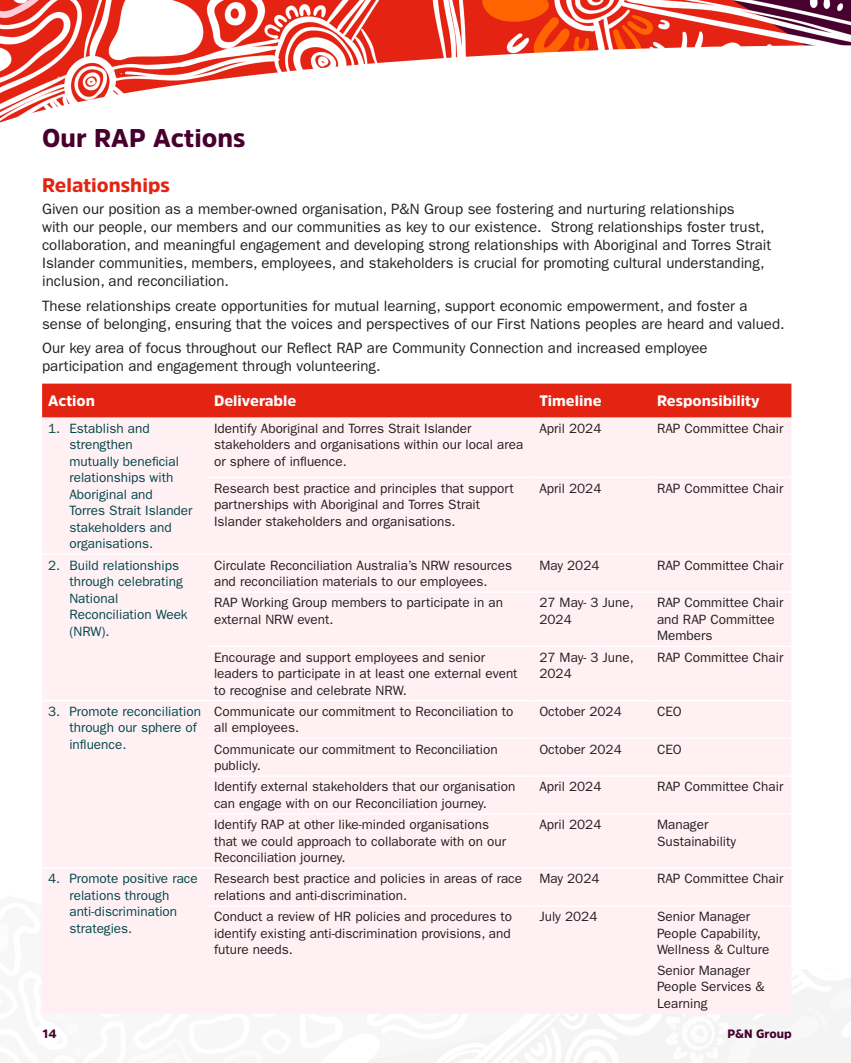
<style>
.page{position:relative;width:851px;height:1063px;background:#fff}
.page>*{position:absolute;margin:0;border:0;box-sizing:border-box;transform-origin:0 0}
.Section_Heading_1{font:900 25.5px "Amsi Pro";color:#47002e}
.Section_Header_2{font:900 19.5px "Amsi Pro";color:#e32412}
.t1{font:15px/18px "ITC Franklin Gothic Std";color:#231f20}
.Tables_Header{font:900 15px "Amsi Pro";color:#fff}
.Tables{font:13.5px/16.5px "ITC Franklin Gothic Std";color:#231f20}
.t2{font:13.5px/16.5px "ITC Franklin Gothic Std";color:#00474a}
.t3{font:900 12px "Amsi Pro";color:#47002e}
</style>
<div class="page">
<img style="left:0;top:0;width:850px;height:45px">
<svg style="left:0;top:45px;width:850px;height:78px"></svg>
<div style="left:42px;top:384px;width:749px;height:34px;background:#e32412"></div>
<div style="left:42px;top:418px;width:749px;height:596px;background:#fff0f4"></div>
<hr style="left:208px;top:477px;width:325px;height:1px;background:#fff">
<hr style="left:533px;top:477px;width:118px;height:1px;background:#fff">
<hr style="left:651px;top:477px;width:140px;height:1px;background:#fff">
<hr style="left:42px;top:554px;width:166px;height:1px;background:#fff">
<hr style="left:208px;top:554px;width:325px;height:1px;background:#fff">
<hr style="left:533px;top:554px;width:118px;height:1px;background:#fff">
<hr style="left:651px;top:554px;width:140px;height:1px;background:#fff">
<hr style="left:208px;top:591px;width:325px;height:2px;background:#fff">
<hr style="left:533px;top:591px;width:118px;height:2px;background:#fff">
<hr style="left:651px;top:591px;width:140px;height:2px;background:#fff">
<hr style="left:208px;top:646px;width:325px;height:1px;background:#fff">
<hr style="left:533px;top:646px;width:118px;height:1px;background:#fff">
<hr style="left:651px;top:646px;width:140px;height:1px;background:#fff">
<hr style="left:42px;top:700px;width:166px;height:1px;background:#fff">
<hr style="left:208px;top:700px;width:325px;height:1px;background:#fff">
<hr style="left:533px;top:700px;width:118px;height:1px;background:#fff">
<hr style="left:651px;top:700px;width:140px;height:1px;background:#fff">
<hr style="left:208px;top:738px;width:325px;height:1px;background:#fff">
<hr style="left:533px;top:738px;width:118px;height:1px;background:#fff">
<hr style="left:651px;top:738px;width:140px;height:1px;background:#fff">
<hr style="left:208px;top:775px;width:325px;height:2px;background:#fff">
<hr style="left:533px;top:775px;width:118px;height:2px;background:#fff">
<hr style="left:651px;top:775px;width:140px;height:2px;background:#fff">
<hr style="left:42px;top:867px;width:166px;height:2px;background:#fff">
<hr style="left:208px;top:813px;width:325px;height:2px;background:#fff">
<hr style="left:533px;top:813px;width:118px;height:2px;background:#fff">
<hr style="left:651px;top:813px;width:140px;height:2px;background:#fff">
<hr style="left:208px;top:867px;width:325px;height:2px;background:#fff">
<hr style="left:533px;top:867px;width:118px;height:2px;background:#fff">
<hr style="left:651px;top:867px;width:140px;height:2px;background:#fff">
<hr style="left:208px;top:905px;width:325px;height:2px;background:#fff">
<hr style="left:533px;top:905px;width:118px;height:2px;background:#fff">
<hr style="left:651px;top:905px;width:140px;height:2px;background:#fff">
<p class="Section_Heading_1" style="left:42px;top:120px;width:205px">Our RAP Actions</p>
<p class="Section_Header_2" style="left:42px;top:172px;width:129px">Relationships</p>
<p class="t1" style="left:42px;top:200px;width:730px">Given our position as a member-owned organisation, P&amp;N Group see fostering and nurturing relationships<br>with our people, our members and our communities as key to our existence. Strong relationships foster trust, collaboration, and meaningful engagement and developing strong relationships with Aboriginal and Torres Strait Islander communities, members, employees, and stakeholders is crucial for promoting cultural understanding, inclusion, and reconciliation.</p>
<p class="t1" style="left:42px;top:297px;width:744px">These relationships create opportunities for mutual learning, support economic empowerment, and foster a sense of belonging, ensuring that the voices and perspectives of our First Nations peoples are heard and valued.</p>
<p class="t1" style="left:42px;top:339px;width:667px">Our key area of focus throughout our Reflect RAP are Community Connection and increased employee participation and engagement through volunteering.</p>
<p class="Tables_Header" style="left:48px;top:391px;width:48px">Action</p>
<p class="Tables_Header" style="left:214px;top:391px;width:84px">Deliverable</p>
<p class="Tables_Header" style="left:539px;top:391px;width:64px">Timeline</p>
<p class="Tables_Header" style="left:657px;top:391px;width:104px">Responsibility</p>
<p class="t2" style="left:69px;top:420px;width:125px;text-indent:-21px">1. Establish and strengthen<br>mutually beneficial relationships with<br>Aboriginal and<br>Torres Strait Islander stakeholders and organisations.</p>
<p class="Tables" style="left:214px;top:420px;width:311px">Identify Aboriginal and Torres Strait Islander stakeholders and organisations within our local area or sphere of influence.</p>
<p class="Tables" style="left:539px;top:420px;width:64px">April 2024</p>
<p class="Tables" style="left:657px;top:420px;width:128px">RAP Committee Chair</p>
<p class="Tables" style="left:214px;top:480px;width:301px">Research best practice and principles that support partnerships with Aboriginal and Torres Strait<br>Islander stakeholders and organisations.</p>
<p class="Tables" style="left:539px;top:480px;width:64px">April 2024</p>
<p class="Tables" style="left:657px;top:480px;width:128px">RAP Committee Chair</p>
<p class="t2" style="left:69px;top:557px;width:120px;text-indent:-21px">2. Build relationships through celebrating<br>National<br>Reconciliation Week (NRW).</p>
<p class="Tables" style="left:214px;top:557px;width:299px">Circulate Reconciliation Australia’s NRW resources and reconciliation materials to our employees.</p>
<p class="Tables" style="left:539px;top:557px;width:62px">May 2024</p>
<p class="Tables" style="left:657px;top:557px;width:128px">RAP Committee Chair</p>
<p class="Tables" style="left:214px;top:595px;width:290px">RAP Working Group members to participate in an external NRW event.</p>
<p class="Tables" style="left:539px;top:595px;width:96px">27 May- 3 June,<br>2024</p>
<p class="Tables" style="left:657px;top:595px;width:128px">RAP Committee Chair and RAP Committee<br>Members</p>
<p class="Tables" style="left:214px;top:649px;width:305px">Encourage and support employees and senior leaders to participate in at least one external event to recognise and celebrate NRW.</p>
<p class="Tables" style="left:539px;top:649px;width:96px">27 May- 3 June,<br>2024</p>
<p class="Tables" style="left:657px;top:649px;width:128px">RAP Committee Chair</p>
<p class="t2" style="left:69px;top:703px;width:133px;text-indent:-21px">3. Promote reconciliation through our sphere of influence.</p>
<p class="Tables" style="left:214px;top:703px;width:301px">Communicate our commitment to Reconciliation to all employees.</p>
<p class="Tables" style="left:539px;top:703px;width:84px">October 2024</p>
<p class="Tables" style="left:657px;top:703px;width:26px">CEO</p>
<p class="Tables" style="left:214px;top:741px;width:285px">Communicate our commitment to Reconciliation publicly.</p>
<p class="Tables" style="left:539px;top:741px;width:84px">October 2024</p>
<p class="Tables" style="left:657px;top:741px;width:26px">CEO</p>
<p class="Tables" style="left:214px;top:779px;width:303px">Identify external stakeholders that our organisation can engage with on our Reconciliation journey.</p>
<p class="Tables" style="left:539px;top:779px;width:64px">April 2024</p>
<p class="Tables" style="left:657px;top:779px;width:128px">RAP Committee Chair</p>
<p class="Tables" style="left:214px;top:816px;width:293px">Identify RAP at other like-minded organisations that we could approach to collaborate with on our<br>Reconciliation journey.</p>
<p class="Tables" style="left:539px;top:816px;width:64px">April 2024</p>
<p class="Tables" style="left:657px;top:816px;width:81px">Manager<br>Sustainability</p>
<p class="t2" style="left:69px;top:871px;width:130px;text-indent:-21px">4. Promote positive race relations through anti-discrimination strategies.</p>
<p class="Tables" style="left:214px;top:871px;width:309px">Research best practice and policies in areas of race relations and anti-discrimination.</p>
<p class="Tables" style="left:539px;top:871px;width:62px">May 2024</p>
<p class="Tables" style="left:657px;top:871px;width:128px">RAP Committee Chair</p>
<p class="Tables" style="left:214px;top:909px;width:299px;text-align:justify">Conduct a review of HR policies and procedures to identify existing anti-discrimination provisions, and future needs.</p>
<p class="Tables" style="left:539px;top:909px;width:60px">July 2024</p>
<p class="Tables" style="left:657px;top:909px;width:114px">Senior Manager<br>People Capability,<br>Wellness &amp; Culture</p>
<p class="Tables" style="left:657px;top:962px;width:109px">Senior Manager<br>People Services &amp;<br>Learning</p>
<p class="t3" style="left:43px;top:1025px;width:16px">14</p>
<p class="t3" style="left:727px;top:1025px;width:66px">P&amp;N Group</p>
</div>
